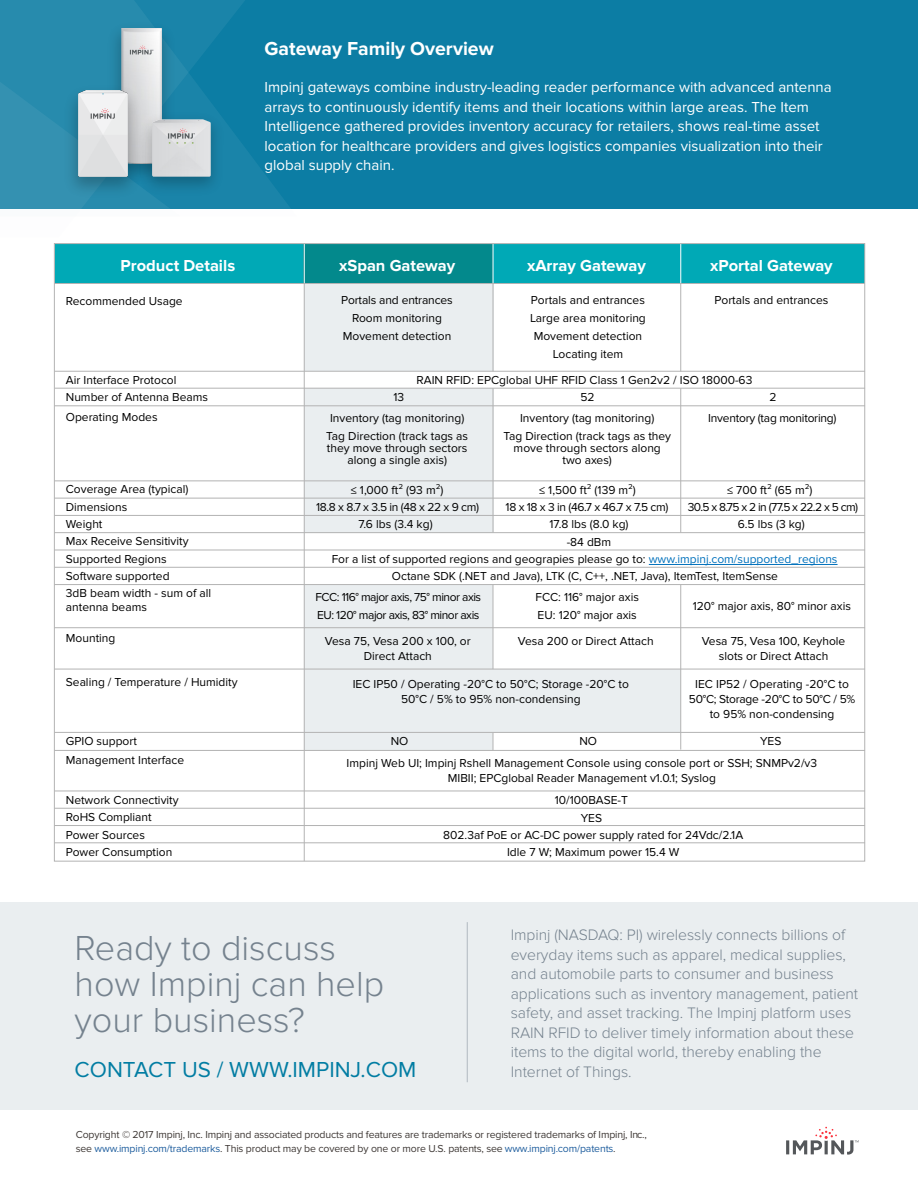
<style>
.page{position:relative;width:918px;height:1188px;background:#fff}
.page>*{position:absolute;margin:0;border:0;box-sizing:border-box;transform-origin:0 0}
.t1{font:300 36px/36px "Proxima Nova";color:#75828e}
.t2{font:22.5px "Proxima Nova";color:#027da3}
.t3{font:700 19.5px "Proxima Nova";color:#fff}
.t4{font:700 16.5px "Proxima Nova";color:#fff}
.t5{font:300 15.75px/19.5px "Proxima Nova";letter-spacing:-.005em;color:#75828e}
.t6{font:15px/19.5px "Proxima Nova";color:#fff}
.t7{font:12px/18px "Proxima Nova";color:#000;text-align:center}
.t8{font:12px/18px "Proxima Nova";letter-spacing:-.04em;color:#000}
.t9{font:12px "Proxima Nova";letter-spacing:-.05em;color:#000}
.t10{font:12px "Proxima Nova";letter-spacing:-.03em;color:#000}
.t11{font:12px "Proxima Nova";letter-spacing:-.02em;color:#000}
.t12{font:10.5px/13.5px "Proxima Nova";letter-spacing:-.015em;color:#3e3835}
.s1{color:#0071bc}
.s2{color:#1f5e9e}
</style>
<div class="page">
<div style="left:0;top:902px;width:918px;height:208px;background:#eaeef0"></div>
<hr style="left:467px;top:922px;width:1px;height:160px;background:#75828e">
<svg style="left:786px;top:1127px;width:73px;height:28px"></svg>
<div style="left:0;top:0;width:918px;height:208px;background:#0c7da4"></div>
<svg style="left:250px;top:155px;width:47px;height:54px"></svg>
<svg style="left:0;top:0;width:250px;height:209px"></svg>
<svg style="left:0;top:77px;width:180px;height:132px;background:#308faf"></svg>
<img style="left:101px;top:15px;width:82px;height:90px">
<img style="left:121px;top:29px;width:40px;height:76px">
<img style="left:59px;top:78px;width:88px;height:126px">
<img style="left:78px;top:91px;width:50px;height:86px">
<img style="left:132px;top:105px;width:99px;height:98px">
<img style="left:153px;top:119px;width:57px;height:58px">
<div style="left:56px;top:245px;width:807px;height:38px;background:#00a9b6"></div>
<div style="left:304px;top:244px;width:189px;height:40px;background:#03898c"></div>
<div style="left:304px;top:283px;width:189px;height:88px;background:#eaeef0"></div>
<div style="left:304px;top:389px;width:189px;height:144px;background:#eaeef0"></div>
<div style="left:304px;top:585px;width:189px;height:165px;background:#eaeef0"></div>
<div style="left:304px;top:669px;width:377px;height:63px;background:#eaeef0"></div>
<hr style="left:304px;top:283px;width:1px;height:578px;background:#b3b3b3">
<hr style="left:304px;top:244px;width:1px;height:39px;background:#fff">
<hr style="left:493px;top:244px;width:1px;height:39px;background:#fff">
<hr style="left:680px;top:244px;width:1px;height:39px;background:#fff">
<hr style="left:54px;top:371px;width:811px;height:1px;background:#b3b3b3">
<hr style="left:54px;top:405px;width:811px;height:1px;background:#b3b3b3">
<hr style="left:55px;top:388px;width:810px;height:1px;background:#b3b3b3">
<hr style="left:54px;top:480px;width:811px;height:1px;background:#b3b3b3">
<hr style="left:54px;top:515px;width:811px;height:1px;background:#b3b3b3">
<hr style="left:54px;top:498px;width:811px;height:1px;background:#b3b3b3">
<hr style="left:54px;top:550px;width:811px;height:1px;background:#b3b3b3">
<hr style="left:54px;top:532px;width:811px;height:1px;background:#b3b3b3">
<hr style="left:54px;top:567px;width:811px;height:1px;background:#b3b3b3">
<hr style="left:54px;top:584px;width:811px;height:1px;background:#b3b3b3">
<hr style="left:54px;top:627px;width:811px;height:1px;background:#b3b3b3">
<hr style="left:54px;top:669px;width:811px;height:1px;background:#b3b3b3">
<hr style="left:54px;top:732px;width:811px;height:1px;background:#b3b3b3">
<hr style="left:54px;top:750px;width:811px;height:1px;background:#b3b3b3">
<hr style="left:54px;top:791px;width:811px;height:1px;background:#b3b3b3">
<hr style="left:54px;top:808px;width:811px;height:1px;background:#b3b3b3">
<hr style="left:54px;top:825px;width:811px;height:1px;background:#b3b3b3">
<hr style="left:54px;top:842px;width:811px;height:1px;background:#b3b3b3">
<hr style="left:493px;top:283px;width:1px;height:88px;background:#b3b3b3">
<hr style="left:680px;top:283px;width:1px;height:88px;background:#b3b3b3">
<hr style="left:493px;top:388px;width:1px;height:144px;background:#b3b3b3">
<hr style="left:680px;top:388px;width:1px;height:144px;background:#b3b3b3">
<hr style="left:493px;top:585px;width:1px;height:84px;background:#b3b3b3">
<svg style="left:493px;top:733px;width:1px;height:17px"></svg>
<hr style="left:680px;top:585px;width:1px;height:165px;background:#b3b3b3">
<hr style="left:55px;top:283px;width:810px;height:1px;background:#b3b3b3">
<hr style="left:649px;top:564px;width:189px;height:1px;background:#0071bc">
<h3 class="t3" style="left:264px;top:37px;width:231px">Gateway Family Overview</h3>
<p class="t6" style="left:264px;top:77px;width:569px">Impinj gateways combine industry-leading reader performance with advanced antenna arrays to continuously identify items and their locations within large areas. The Item Intelligence gathered provides inventory accuracy for retailers, shows real-time asset location for healthcare providers and gives logistics companies visualization into their global supply chain.</p>
<h3 class="t4" style="left:121px;top:256px;width:116px">Product Details</h3>
<h3 class="t4" style="left:339px;top:256px;width:118px">xSpan Gateway</h3>
<h3 class="t4" style="left:527px;top:256px;width:120px">xArray Gateway</h3>
<h3 class="t4" style="left:710px;top:256px;width:124px">xPortal Gateway</h3>
<p class="t7" style="left:66px;top:292px;width:118px">Recommended Usage</p>
<p class="t7" style="left:341px;top:291px;width:113px">Portals and entrances<br>Room monitoring<br>Movement detection</p>
<p class="t7" style="left:530px;top:291px;width:117px">Portals and entrances<br>Large area monitoring<br>Movement detection<br>Locating item</p>
<p class="t7" style="left:715px;top:291px;width:115px">Portals and entrances</p>
<p class="t7" style="left:66px;top:371px;width:144px;line-height:17.5px;text-align:left">Air Interface Protocol<br>Number of Antenna Beams</p>
<p class="t7" style="left:66px;top:408px;width:93px">Operating Modes</p>
<p class="t7" style="left:393px;top:388px;width:12px">13</p>
<p class="t7" style="left:417px;top:371px;width:337px">RAIN RFID: EPCglobal UHF RFID Class 1 Gen2v2 / ISO 18000-63</p>
<p class="t7" style="left:581px;top:388px;width:16px">52</p>
<p class="t7" style="left:770px;top:388px;width:9px">2</p>
<p class="t7" style="left:326px;top:409px;width:143px">Inventory (tag monitoring)<br>Tag Direction (track tags as</p>
<p class="t7" style="left:327px;top:442px;width:142px;line-height:12px">they move through sectors along a single axis)</p>
<p class="t7" style="left:503px;top:409px;width:169px">Inventory (tag monitoring)<br>Tag Direction (track tags as they</p>
<p class="t7" style="left:514px;top:442px;width:149px;line-height:12px">move through sectors along two axes)</p>
<p class="t11" style="left:708px;top:411px;width:130px">Inventory (tag monitoring)</p>
<p class="t7" style="left:66px;top:481px;width:124px">Coverage Area (typical)</p>
<p class="t7" style="left:66px;top:498px;width:63px">Dimensions</p>
<p class="t7" style="left:66px;top:516px;width:124px;line-height:17px;text-align:left">Weight<br>Max Receive Sensitivity</p>
<p class="t7" style="left:66px;top:550px;width:102px">Supported Regions</p>
<p class="t7" style="left:66px;top:567px;width:105px">Software supported</p>
<p class="t7" style="left:351px;top:481px;width:94px">≤ 1,000 ft² (93 m²)</p>
<p class="t7" style="left:359px;top:515px;width:76px">7.6 lbs (3.4 kg)</p>
<p class="t7" style="left:316px;top:498px;width:164px">18.8 x 8.7 x 3.5 in (48 x 22 x 9 cm)</p>
<p class="t7" style="left:539px;top:481px;width:98px">≤ 1,500 ft² (139 m²)</p>
<p class="t7" style="left:550px;top:515px;width:80px">17.8 lbs (8.0 kg)</p>
<p class="t10" style="left:506px;top:500px;width:164px">18 x 18 x 3 in (46.7 x 46.7 x 7.5 cm)</p>
<p class="t7" style="left:727px;top:481px;width:87px">≤ 700 ft² (65 m²)</p>
<p class="t7" style="left:738px;top:515px;width:69px">6.5 lbs (3 kg)</p>
<p class="t9" style="left:688px;top:500px;width:172px">30.5 x 8.75 x 2 in (77.5 x 22.2 x 5 cm)</p>
<p class="t7" style="left:567px;top:533px;width:46px">-84 dBm</p>
<p class="t7" style="left:332px;top:550px;width:507px">For a list of supported regions and geograpies please go to: <span class="s1">www.impinj.com/supported_regions</span></p>
<p class="t7" style="left:392px;top:567px;width:388px">Octane SDK (.NET and Java), LTK (C, C++, .NET, Java), ItemTest, ItemSense</p>
<p class="t7" style="left:66px;top:587px;width:147px;line-height:13.5px;text-align:left">3dB beam width - sum of all antenna beams</p>
<p class="t7" style="left:66px;top:629px;width:51px">Mounting</p>
<p class="t7" style="left:66px;top:673px;width:173px">Sealing / Temperature / Humidity</p>
<p class="t8" style="left:315px;top:588px;width:167px">FCC: 116° major axis, 75° minor axis<br>EU: 120° major axis, 83° minor axis</p>
<p class="t7" style="left:325px;top:633px;width:147px;line-height:15px">Vesa 75, Vesa 200 x 100, or<br>Direct Attach</p>
<p class="t7" style="left:535px;top:588px;width:105px;text-align:left">FCC: 116° major axis<br>EU: 120° major axis</p>
<p class="t7" style="left:518px;top:632px;width:137px">Vesa 200 or Direct Attach</p>
<p class="t7" style="left:353px;top:676px;width:278px;line-height:15px">IEC IP50 / Operating -20°C to 50°C; Storage -20°C to<br>50°C / 5% to 95% non-condensing</p>
<p class="t7" style="left:693px;top:598px;width:160px">120° major axis, 80° minor axis</p>
<p class="t7" style="left:702px;top:633px;width:145px;line-height:15px">Vesa 75, Vesa 100, Keyhole slots or Direct Attach</p>
<p class="t7" style="left:689px;top:676px;width:168px;line-height:15px">IEC IP52 / Operating -20°C to<br>50°C; Storage -20°C to 50°C / 5% to 95% non-condensing</p>
<p class="t7" style="left:66px;top:732px;width:73px">GPIO support</p>
<p class="t7" style="left:391px;top:732px;width:19px">NO</p>
<p class="t7" style="left:579px;top:732px;width:19px">NO</p>
<p class="t7" style="left:760px;top:732px;width:23px">YES</p>
<p class="t7" style="left:66px;top:751px;width:120px">Management Interface</p>
<p class="t7" style="left:66px;top:792px;width:114px;line-height:17.2px;text-align:left">Network Connectivity<br>RoHS Compliant<br>Power Sources<br>Power Consumption</p>
<p class="t7" style="left:347px;top:756px;width:472px;line-height:15px">Impinj Web UI; Impinj Rshell Management Console using console port or SSH; SNMPv2/v3<br>MIBII; EPCglobal Reader Management v1.0.1; Syslog</p>
<p class="t7" style="left:443px;top:791px;width:301px;line-height:17.4px">10/100BASE-T<br>YES<br>802.3af PoE or AC-DC power supply rated for 24Vdc/2.1A<br>Idle 7 W; Maximum power 15.4 W</p>
<h1 class="t1" style="left:75px;top:930px;width:311px">Ready to discuss how Impinj can help your business?</h1>
<h2 class="t2" style="left:75px;top:1056px;width:343px">CONTACT US / WWW.IMPINJ.COM</h2>
<p class="t5" style="left:511px;top:925px;width:349px">Impinj (NASDAQ: PI) wirelessly connects billions of everyday items such as apparel, medical supplies, and automobile parts to consumer and business applications such as inventory management, patient safety, and asset tracking. The Impinj platform uses RAIN RFID to deliver timely information about these items to the digital world, thereby enabling the Internet of Things.</p>
<p class="t12" style="left:76px;top:1128px;width:572px">Copyright © 2017 Impinj, Inc. Impinj and associated products and features are trademarks or registered trademarks of Impinj, Inc., see <span class="s2">www.impinj.com/trademarks</span>. This product may be covered by one or more U.S. patents, see <span class="s2">www.impinj.com/patents</span>.</p>
</div>
